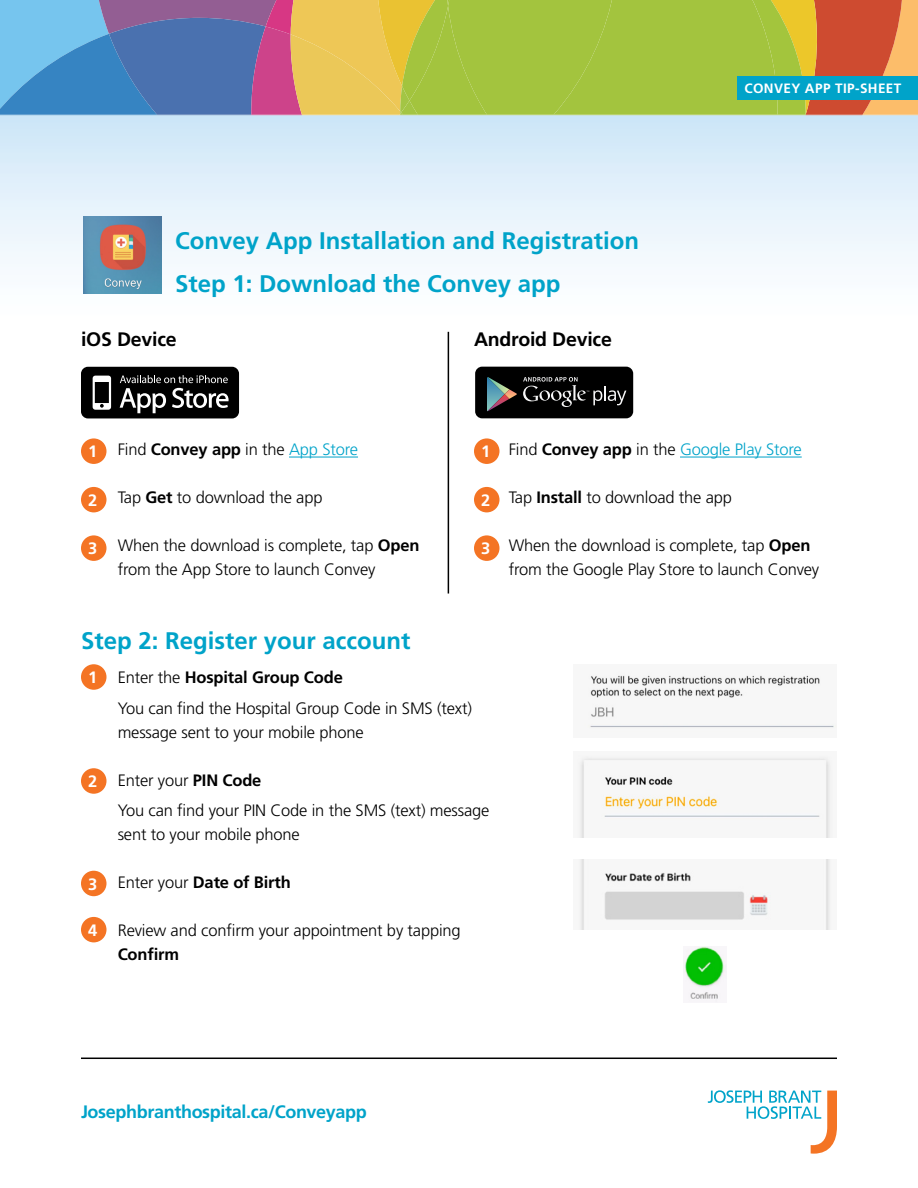
<style>
.page{position:relative;width:918px;height:1188px;background:#fff}
.page>*{position:absolute;margin:0;border:0;box-sizing:border-box;transform-origin:0 0}
.subhead{font:700 24px "Frutiger LT Pro";color:#00a3c9}
.Text_11pt{font:700 19.5px "Frutiger LT Pro";letter-spacing:-.01em;color:#000}
.t1{font:700 18px "Frutiger LT Pro";letter-spacing:-.02em;color:#00a3c9}
.Text_11pt-2{font:300 16.5px/24px "Frutiger LT Pro";letter-spacing:-.01em;color:#000}
.Text_11pt-3{font:700 16.5px "Frutiger LT Pro";letter-spacing:-.01em;color:#000}
.Text_11pt-4{font:300 16.5px "Frutiger LT Pro";letter-spacing:-.01em;color:#00a3c9}
.Text_11pt-5{font:700 16.5px "Frutiger LT Pro";color:#fff}
.t2{font:700 13.5px "Frutiger LT Pro";letter-spacing:.03em;color:#fff}
.s1{font-weight:700}
.s2{color:#00a3c9}
.s3{color:#000}
.s4{font-weight:700;color:#000}
.s5{font-weight:300}
</style>
<div class="page">
<svg style="left:0;top:116px;width:918px;height:178px"></svg>
<svg style="left:0;top:0;width:918px;height:116px"></svg>
<svg style="left:708px;top:1090px;width:129px;height:64px"></svg>
<hr style="left:81px;top:1058px;width:756px;height:1px;background:#000">
<div style="left:738px;top:76px;width:180px;height:24px;background:#00a3c9"></div>
<hr style="left:289px;top:457px;width:69px;height:1px;background:#00a3c9">
<hr style="left:680px;top:457px;width:122px;height:1px;background:#00a3c9">
<div style="left:81px;top:438px;width:25px;height:26px;background:#f47424;border-radius:50%"></div>
<div style="left:81px;top:664px;width:25px;height:26px;background:#f47424;border-radius:50%"></div>
<div style="left:474px;top:438px;width:26px;height:26px;background:#f47424;border-radius:50%"></div>
<div style="left:81px;top:487px;width:25px;height:25px;background:#f47424;border-radius:50%"></div>
<div style="left:81px;top:768px;width:25px;height:26px;background:#f47424;border-radius:50%"></div>
<div style="left:474px;top:487px;width:26px;height:25px;background:#f47424;border-radius:50%"></div>
<div style="left:81px;top:535px;width:25px;height:26px;background:#f47424;border-radius:50%"></div>
<div style="left:81px;top:871px;width:25px;height:25px;background:#f47424;border-radius:50%"></div>
<div style="left:81px;top:917px;width:25px;height:25px;background:#f47424;border-radius:50%"></div>
<div style="left:474px;top:535px;width:26px;height:26px;background:#f47424;border-radius:50%"></div>
<img style="left:84px;top:217px;width:78px;height:76px">
<div style="left:475px;top:367px;width:158px;height:51px;background:#000;border-radius:7px"></div>
<svg style="left:487px;top:377px;width:30px;height:34px"></svg>
<svg style="left:523px;top:377px;width:103px;height:30px"></svg>
<div style="left:81px;top:367px;width:158px;height:51px;background:#000;border-radius:7px"></div>
<svg style="left:93px;top:376px;width:18px;height:34px"></svg>
<svg style="left:120px;top:375px;width:109px;height:38px"></svg>
<img style="left:588px;top:675px;width:249px;height:53px">
<img style="left:578px;top:756px;width:254px;height:81px">
<img style="left:579px;top:859px;width:252px;height:71px">
<img style="left:683px;top:946px;width:44px;height:56px">
<hr style="left:448px;top:332px;width:1px;height:262px;background:#000">
<p class="subhead" style="left:175px;top:227px;width:466px">Convey App Installation and Registration</p>
<p class="subhead" style="left:175px;top:270px;width:387px">Step 1: Download the Convey app</p>
<p class="Text_11pt" style="left:81px;top:328px;width:97px">iOS Device</p>
<p class="Text_11pt" style="left:474px;top:328px;width:139px">Android Device</p>
<p class="t2" style="left:744px;top:80px;width:159px">CONVEY APP TIP-SHEET</p>
<p class="Text_11pt-5" style="left:88px;top:442px;width:11px">1</p>
<p class="Text_11pt-5" style="left:88px;top:490px;width:11px">2</p>
<p class="Text_11pt-5" style="left:88px;top:539px;width:11px">3</p>
<p class="Text_11pt-2" style="left:118px;top:438px;width:242px">Find <span class="s1">Convey app</span> in the <span class="s2">App Store</span></p>
<p class="Text_11pt-2" style="left:118px;top:486px;width:206px">Tap <span class="s1">Get</span> to download the app</p>
<p class="Text_11pt-2" style="left:118px;top:534px;width:303px">When the download is complete, tap <span class="s1">Open </span>from the App Store to launch Convey</p>
<p class="Text_11pt-5" style="left:481px;top:442px;width:11px">1</p>
<p class="Text_11pt-5" style="left:481px;top:490px;width:11px">2</p>
<p class="Text_11pt-5" style="left:481px;top:539px;width:11px">3</p>
<p class="Text_11pt-4" style="left:509px;top:440px;width:295px"><span class="s3">Find</span> <span class="s4">Convey app</span> <span class="s3">in the</span> Google Play Store</p>
<p class="Text_11pt-2" style="left:509px;top:486px;width:225px">Tap <span class="s1">Install</span> to download the app</p>
<p class="Text_11pt-2" style="left:509px;top:534px;width:312px">When the download is complete, tap <span class="s1">Open </span>from the Google Play Store to launch Convey</p>
<p class="subhead" style="left:81px;top:626px;width:331px">Step 2: Register your account</p>
<p class="Text_11pt-5" style="left:88px;top:668px;width:11px">1</p>
<p class="Text_11pt-5" style="left:88px;top:772px;width:11px">2</p>
<p class="Text_11pt-5" style="left:88px;top:874px;width:11px">3</p>
<p class="Text_11pt-5" style="left:88px;top:920px;width:11px">4</p>
<p class="Text_11pt-3" style="left:118px;top:667px;width:227px"><span class="s5">Enter the</span> Hospital Group Code</p>
<p class="Text_11pt-2" style="left:118px;top:696px;width:356px">You can find the Hospital Group Code in SMS (text) message sent to your mobile phone</p>
<p class="Text_11pt-2" style="left:118px;top:768px;width:145px">Enter your <span class="s1">PIN Code</span></p>
<p class="Text_11pt-2" style="left:118px;top:799px;width:373px">You can find your PIN Code in the SMS (text) message sent to your mobile phone</p>
<p class="Text_11pt-3" style="left:118px;top:873px;width:175px"><span class="s5">Enter your</span> Date of Birth</p>
<p class="Text_11pt-2" style="left:118px;top:919px;width:344px">Review and confirm your appointment by tapping<br><span class="s1">Confirm</span></p>
<p class="t1" style="left:81px;top:1101px;width:287px">Josephbranthospital.ca/Conveyapp</p>
</div>
